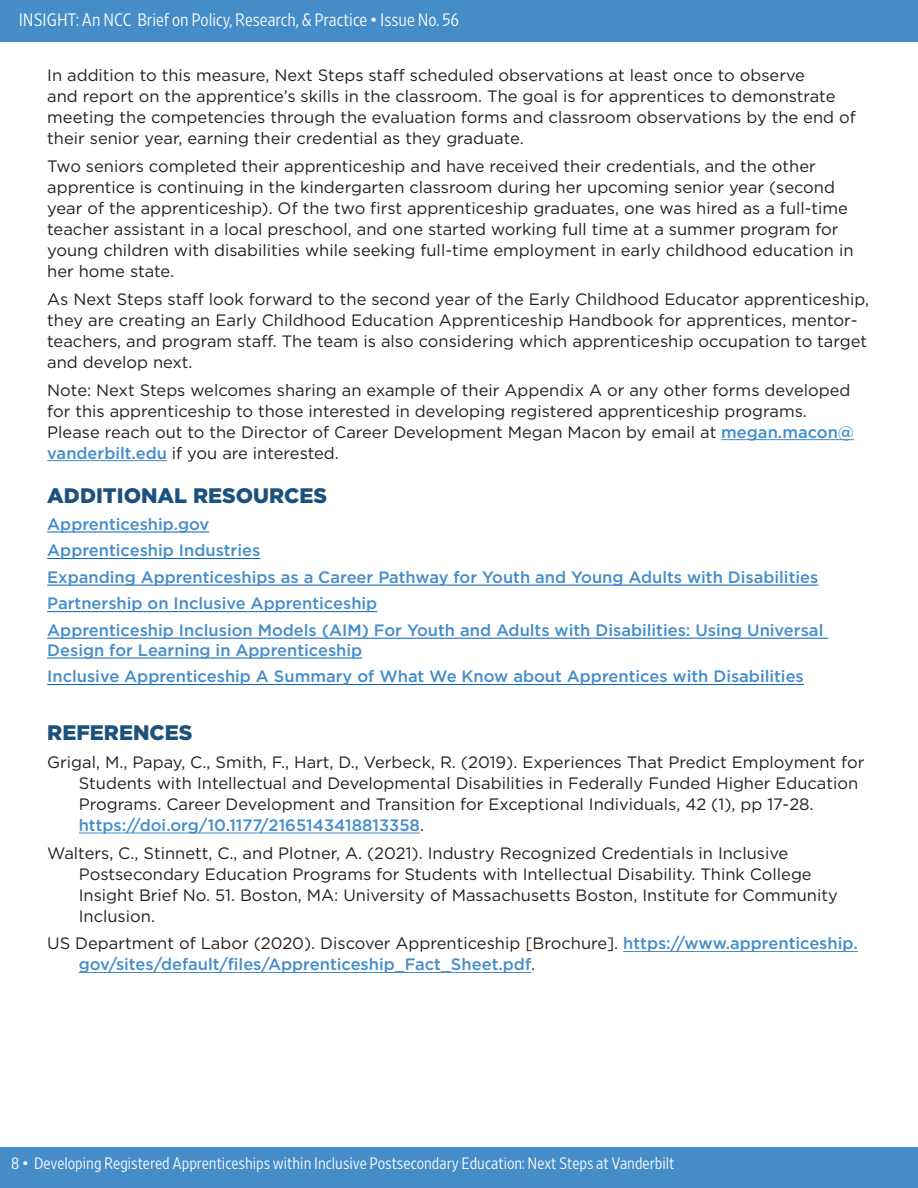
<style>
.page{position:relative;width:918px;height:1188px;background:#fff}
.page>*{position:absolute;margin:0;border:0;box-sizing:border-box;transform-origin:0 0}
.t1{font:900 21px "Gotham HTF";color:#1c517c}
.t2{font:300 18px "Retina Narrow";color:#fff}
.t3{font:16.5px/21px "Gotham HTF";color:#231f20}
.t4{font:500 16.5px/21px "Gotham HTF";color:#458dc9}
.t5{font:300 16.5px "Retina Narrow";color:#fff}
.s1{font-weight:500;color:#458dc9}
.s2{font-weight:400;color:#231f20}
</style>
<div class="page">
<div style="left:0;top:0;width:918px;height:41px;background:#458dc9"></div>
<div style="left:0;top:1147px;width:918px;height:41px;background:#458dc9"></div>
<hr style="left:79px;top:833px;width:341px;height:1px;background:#458dc9">
<hr style="left:623px;top:951px;width:235px;height:1px;background:#458dc9">
<hr style="left:79px;top:972px;width:452px;height:1px;background:#458dc9">
<hr style="left:47px;top:532px;width:162px;height:1px;background:#0563c1">
<hr style="left:47px;top:558px;width:213px;height:1px;background:#0563c1">
<hr style="left:47px;top:585px;width:771px;height:1px;background:#0563c1">
<hr style="left:47px;top:611px;width:330px;height:1px;background:#0563c1">
<hr style="left:47px;top:638px;width:781px;height:1px;background:#0563c1">
<hr style="left:47px;top:658px;width:315px;height:1px;background:#0563c1">
<hr style="left:47px;top:684px;width:757px;height:1px;background:#0563c1">
<hr style="left:721px;top:439px;width:133px;height:1px;background:#458dc9">
<hr style="left:47px;top:460px;width:120px;height:1px;background:#458dc9">
<p class="t2" style="left:19px;top:8px;width:442px">INSIGHT: An NCC Brief on Policy, Research, &amp; Practice • Issue No. 56</p>
<p class="t3" style="left:47px;top:65px;width:810px">In addition to this measure, Next Steps staff scheduled observations at least once to observe<br>and report on the apprentice’s skills in the classroom. The goal is for apprentices to demonstrate meeting the competencies through the evaluation forms and classroom observations by the end of their senior year, earning their credential as they graduate.</p>
<p class="t3" style="left:47px;top:155px;width:808px">Two seniors completed their apprenticeship and have received their credentials, and the other apprentice is continuing in the kindergarten classroom during her upcoming senior year (second year of the apprenticeship). Of the two first apprenticeship graduates, one was hired as a full-time teacher assistant in a local preschool, and one started working full time at a summer program for young children with disabilities while seeking full-time employment in early childhood education in her home state.</p>
<p class="t3" style="left:47px;top:288px;width:824px">As Next Steps staff look forward to the second year of the Early Childhood Educator apprenticeship, they are creating an Early Childhood Education Apprenticeship Handbook for apprentices, mentor&shy;teachers, and program staff. The team is also considering which apprenticeship occupation to target and develop next.</p>
<p class="t3" style="left:47px;top:379px;width:808px">Note: Next Steps welcomes sharing an example of their Appendix A or any other forms developed for this apprenticeship to those interested in developing registered apprenticeship programs.<br>Please reach out to the Director of Career Development Megan Macon by email at <span class="s1">megan.macon@ vanderbilt.edu</span> if you are interested.</p>
<h2 class="t1" style="left:47px;top:484px;width:282px">ADDITIONAL RESOURCES</h2>
<p class="t4" style="left:47px;top:513px;width:164px">Apprenticeship.gov</p>
<p class="t4" style="left:47px;top:540px;width:215px">Apprenticeship Industries</p>
<p class="t4" style="left:47px;top:566px;width:773px">Expanding Apprenticeships as a Career Pathway for Youth and Young Adults with Disabilities</p>
<p class="t4" style="left:47px;top:593px;width:332px">Partnership on Inclusive Apprenticeship</p>
<p class="t4" style="left:47px;top:620px;width:778px;line-height:19.8px">Apprenticeship Inclusion Models (AIM) For Youth and Adults with Disabilities: Using Universal<br>Design for Learning in Apprenticeship</p>
<p class="t4" style="left:47px;top:666px;width:758px">Inclusive Apprenticeship A Summary of What We Know about Apprentices with Disabilities</p>
<h2 class="t1" style="left:47px;top:720px;width:147px">REFERENCES</h2>
<p class="t3" style="left:79px;top:751px;width:787px;text-indent:-31px">Grigal, M., Papay, C., Smith, F., Hart, D., Verbeck, R. (2019). Experiences That Predict Employment for Students with Intellectual and Developmental Disabilities in Federally Funded Higher Education Programs. Career Development and Transition for Exceptional Individuals, 42 (1), pp 17-28. <span class="s1">https://doi.org/10.1177/2165143418813358</span>.</p>
<p class="t3" style="left:79px;top:842px;width:761px;text-indent:-31px">Walters, C., Stinnett, C., and Plotner, A. (2021). Industry Recognized Credentials in Inclusive Postsecondary Education Programs for Students with Intellectual Disability. Think College Insight Brief No. 51. Boston, MA: University of Massachusetts Boston, Institute for Community Inclusion.</p>
<p class="t4" style="left:79px;top:933px;width:781px;text-indent:-31px"><span class="s2">US Department of Labor (2020). Discover Apprenticeship [Brochure].</span> https://www.apprenticeship. gov/sites/default/files/Apprenticeship_Fact_Sheet.pdf<span class="s2">.</span></p>
<p class="t5" style="left:11px;top:1153px;width:665px">8 • Developing Registered Apprenticeships within Inclusive Postsecondary Education: Next Steps at Vanderbilt</p>
</div>
